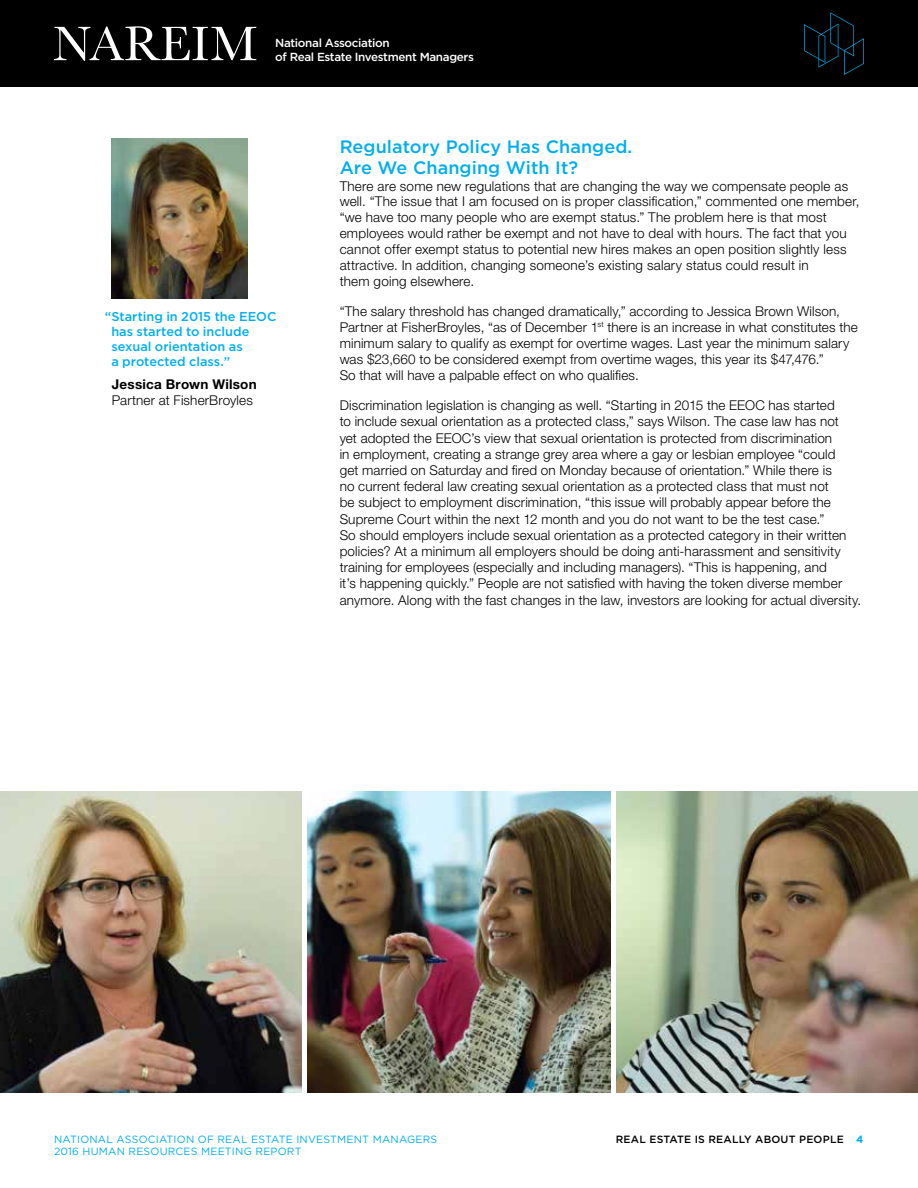
<style>
.page{position:relative;width:918px;height:1188px;background:#fff}
.page>*{position:absolute;margin:0;border:0;box-sizing:border-box;transform-origin:0 0}
.t1{font:500 18px/20.2px "Gotham";letter-spacing:.005em;color:#00aeef}
.t2{font:300 13.5px/16.2px "Helvetica Neue";letter-spacing:.01em;color:#000}
.t3{font:700 13.5px "Helvetica Neue";letter-spacing:.02em;color:#000}
.t4{font:500 12.75px/15px "Gotham";color:#00aeef}
.t5{font:500 11.7px/13.6px "Gotham";letter-spacing:-.03em;color:#fff}
.t6{font:10.5px "Gotham";letter-spacing:.02em;color:#00aeef}
.t7{font:500 10.5px "Gotham";letter-spacing:.02em;color:#000}
.s1{font-weight:700;color:#00aeef}
</style>
<div class="page">
<div style="left:0;top:0;width:918px;height:87px;background:#000"></div>
<svg style="left:804px;top:12px;width:60px;height:63px"></svg>
<svg style="left:54px;top:26px;width:202px;height:35px"></svg>
<img style="left:308px;top:792px;width:302px;height:301px">
<img style="left:0;top:792px;width:301px;height:301px">
<img style="left:617px;top:792px;width:301px;height:301px">
<img style="left:112px;top:138px;width:136px;height:161px">
<p class="t5" style="left:275px;top:36px;width:200px">National Association<br>of Real Estate Investment Managers</p>
<p class="t4" style="left:111px;top:309px;width:167px;text-indent:-7px">“Starting in 2015 the EEOC has started to include sexual orientation as<br>a protected class.”</p>
<p class="t3" style="left:112px;top:376px;width:146px">Jessica Brown Wilson</p>
<p class="t2" style="left:112px;top:392px;width:143px">Partner at FisherBroyles</p>
<h1 class="t1" style="left:340px;top:136px;width:294px">Regulatory Policy Has Changed.<br>Are We Changing With It?</h1>
<p class="t2" style="left:340px;top:177px;width:521px">There are some new regulations that are changing the way we compensate people as well. “The issue that I am focused on is proper classification,” commented one member, “we have too many people who are exempt status.” The problem here is that most employees would rather be exempt and not have to deal with hours. The fact that you cannot offer exempt status to potential new hires makes an open position slightly less attractive. In addition, changing someone’s existing salary status could result in<br>them going elsewhere.</p>
<p class="t2" style="left:340px;top:302px;width:520px">“The salary threshold has changed dramatically,” according to Jessica Brown Wilson, Partner at FisherBroyles, “as of December 1<sup>st</sup> there is an increase in what constitutes the minimum salary to qualify as exempt for overtime wages. Last year the minimum salary was $23,660 to be considered exempt from overtime wages, this year its $47,476.”<br>So that will have a palpable effect on who qualifies.</p>
<p class="t2" style="left:340px;top:397px;width:523px">Discrimination legislation is changing as well. “Starting in 2015 the EEOC has started<br>to include sexual orientation as a protected class,” says Wilson. The case law has not<br>yet adopted the EEOC’s view that sexual orientation is protected from discrimination<br>in employment, creating a strange grey area where a gay or lesbian employee “could<br>get married on Saturday and fired on Monday because of orientation.” While there is<br>no current federal law creating sexual orientation as a protected class that must not<br>be subject to employment discrimination, “this issue will probably appear before the Supreme Court within the next 12 month and you do not want to be the test case.”<br>So should employers include sexual orientation as a protected category in their written policies? At a minimum all employers should be doing anti-harassment and sensitivity training for employees (especially and including managers). “This is happening, and<br>it’s happening quickly.” People are not satisfied with having the token diverse member anymore. Along with the fast changes in the law, investors are looking for actual diversity.</p>
<p class="t6" style="left:54px;top:1133px;width:385px">NATIONAL ASSOCIATION OF REAL ESTATE INVESTMENT MANAGERS</p>
<p class="t7" style="left:616px;top:1133px;width:249px">Real estate is really about people <span class="s1">4</span></p>
<p class="t6" style="left:54px;top:1146px;width:91px">2016 HUMAN RESO</p>
<p class="t6" style="left:160px;top:1146px;width:24px">URCES</p>
<p class="t6" style="left:201px;top:1146px;width:8px">MEETI</p>
<p class="t6" style="left:235px;top:1146px;width:67px">NG REPORT</p>
</div>
